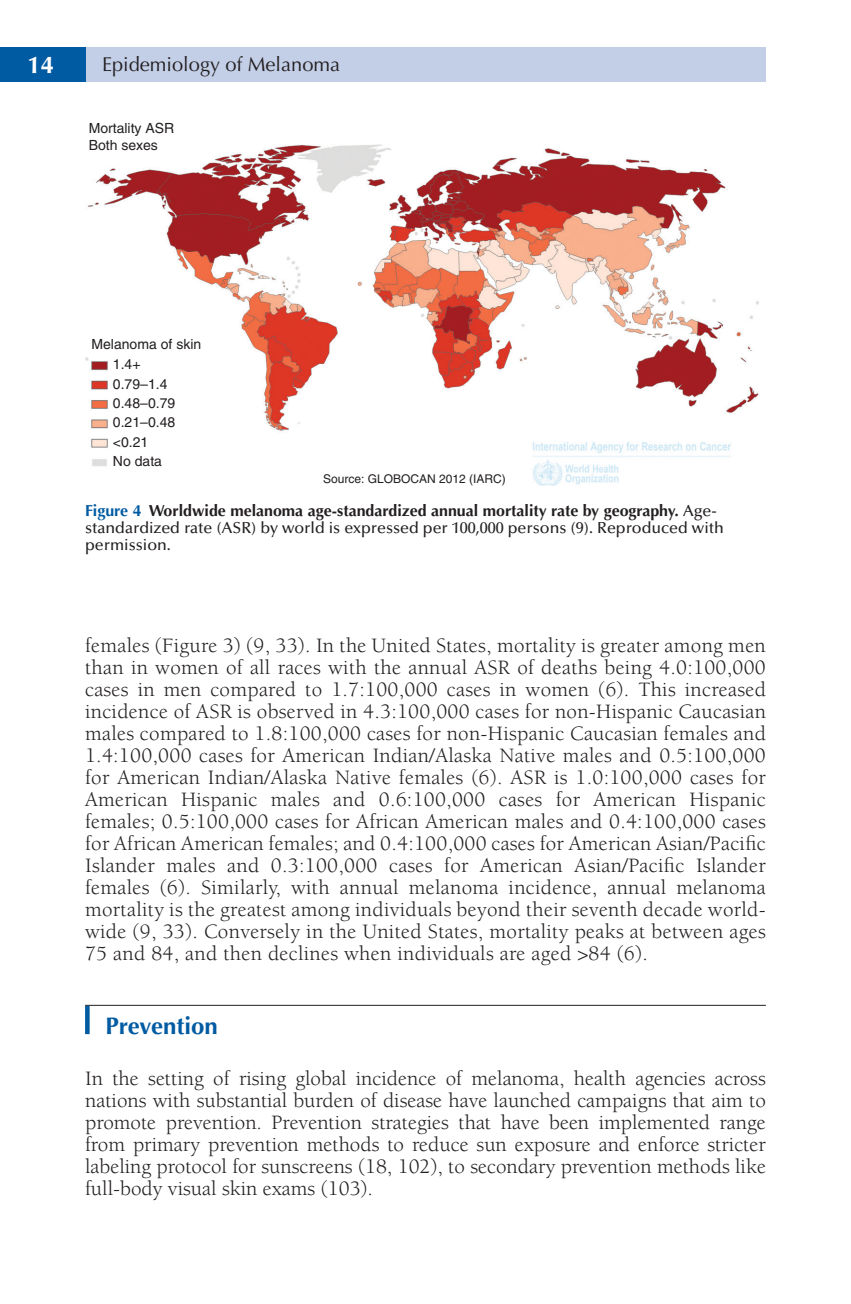
<style>
.page{position:relative;width:851px;height:1304px;background:#fff}
.page>*{position:absolute;margin:0;border:0;box-sizing:border-box;transform-origin:0 0}
.A_head{font:700 24px "Optima";color:#015ba2}
.t1{font:700 24px "Optima";color:#fff}
.Body_text_next{font:21px/22px "Berkeley Std";letter-spacing:.015em;color:#231f20;text-align:justify}
.Body_text_first{font:21px/22px "Berkeley Std";color:#231f20;text-align:justify}
.t2{font:20px "Optima";color:#231f20}
.Figure_title{font:500 16px/17px "Optima";color:#231f20}
.t3{font:14px/19.4px "Helvetica";color:#231f20}
.t4{font:12px "Helvetica";color:#231f20}
.s1{font-weight:700;color:#015ba2}
.s2{font-weight:700}
</style>
<div class="page">
<div style="left:85px;top:47px;width:680px;height:34px;background:#c3cee7"></div>
<div style="left:0;top:47px;width:85px;height:34px;background:#015ba2"></div>
<hr style="left:85px;top:1005px;width:680px;height:1px;background:#231f20">
<div style="left:85px;top:1006px;width:5px;height:28px;background:#015ba2"></div>
<img style="left:85px;top:145px;width:673px;height:341px">
<p class="t1" style="left:27px;top:51px;width:28px">14</p>
<p class="t2" style="left:102px;top:53px;width:239px">Epidemiology of Melanoma</p>
<p class="t3" style="left:89px;top:120px;width:87px;line-height:16.8px">Mortality ASR<br>Both sexes</p>
<p class="t3" style="left:91px;top:335px;width:111px">Melanoma of skin</p>
<p class="t3" style="left:113px;top:355px;width:64px">1.4+<br>0.79–1.4<br>0.48–0.79<br>0.21–0.48 &lt;0.21<br>No data</p>
<p class="t4" style="left:323px;top:472px;width:184px">Source: GLOBOCAN 2012 (IARC)</p>
<p class="Figure_title" style="left:85px;top:502px;width:640px"><span class="s1">Figure 4</span> <span class="s2">Worldwide melanoma age-standardized annual mortality rate by geography.</span> Age&shy;standardized rate (ASR) by world is expressed per 100,000 persons (9). Reproduced with permission.</p>
<p class="Body_text_next" style="left:85px;top:635px;width:682px">females (Figure 3) (9, 33). In the United States, mortality is greater among men than in women of all races with the annual ASR of deaths being 4.0:100,000 cases in men compared to 1.7:100,000 cases in women (6). This increased incidence of ASR is observed in 4.3:100,000 cases for non-Hispanic Caucasian males compared to 1.8:100,000 cases for non-Hispanic Caucasian females and 1.4:100,000 cases for American Indian/Alaska Native males and 0.5:100,000 for American Indian/Alaska Native females (6). ASR is 1.0:100,000 cases for American Hispanic males and 0.6:100,000 cases for American Hispanic females; 0.5:100,000 cases for African American males and 0.4:100,000 cases for African American females; and 0.4:100,000 cases for American Asian/Pacific Islander males and 0.3:100,000 cases for American Asian/Pacific Islander females (6). Similarly, with annual melanoma incidence, annual melanoma mortality is the greatest among individuals beyond their seventh decade world&shy;wide (9, 33). Conversely in the United States, mortality peaks at between ages 75 and 84, and then declines when individuals are aged &gt;84 (6).</p>
<p class="A_head" style="left:105px;top:1012px;width:114px">Prevention</p>
<p class="Body_text_first" style="left:85px;top:1067px;width:682px">In the setting of rising global incidence of melanoma, health agencies across nations with substantial burden of disease have launched campaigns that aim to promote prevention. Prevention strategies that have been implemented range from primary prevention methods to reduce sun exposure and enforce stricter labeling protocol for sunscreens (18, 102), to secondary prevention methods like full-body visual skin exams (103).</p>
</div>
